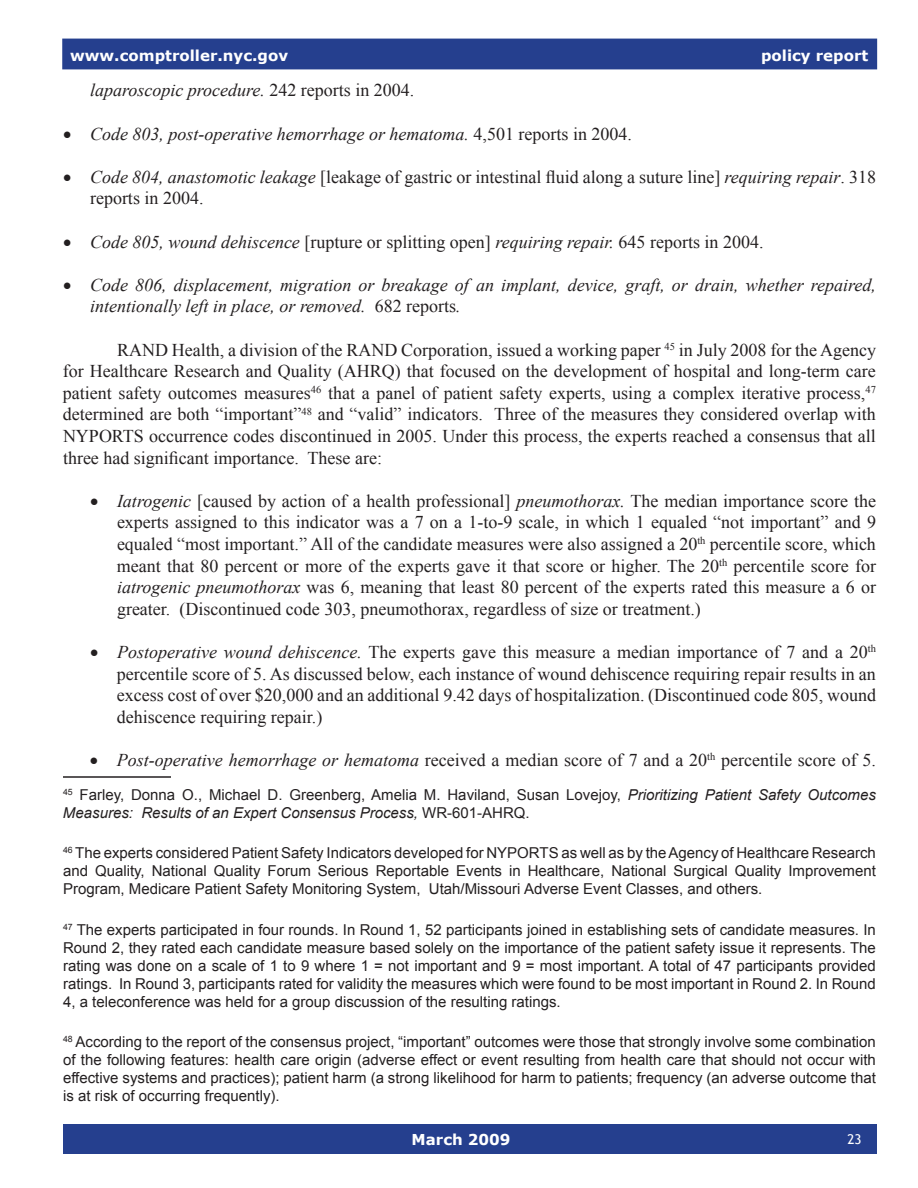
<style>
.page{position:relative;width:918px;height:1188px;background:#fff}
.page>*{position:absolute;margin:0;border:0;box-sizing:border-box;transform-origin:0 0}
.t1{font:18px/21.6px "Times New Roman";color:#231f20;text-align:justify}
.t2{font:italic 18px/21.6px "Times New Roman";color:#231f20}
.t3{font:15px/18px "Arial";color:#231f20;text-align:justify}
.t4{font:700 15px "Verdana";color:#fff}
.t5{font:13.5px "Trebuchet MS";color:#fff}
.s1{font-style:normal}
.s2{font-style:italic}
</style>
<div class="page">
<div style="left:62px;top:39px;width:815px;height:30px;background:#253f8e"></div>
<div style="left:63px;top:1125px;width:813px;height:29px;background:#253f8e"></div>
<hr style="left:63px;top:776px;width:108px;height:2px;background:#231f20">
<p class="t4" style="left:70px;top:46px;width:219px">www.comptroller.nyc.gov</p>
<p class="t2" style="left:90px;top:79px;width:326px">laparoscopic procedure. <span class="s1">242 reports in 2004.</span></p>
<p class="t2" style="left:63px;top:122px;width:571px">• Code 803, post-operative hemorrhage or hematoma. <span class="s1">4,501 reports in 2004.</span></p>
<p class="t1" style="left:90px;top:166px;width:787px;text-indent:-27px">• <span class="s2">Code 804, anastomotic leakage</span> [leakage of gastric or intestinal fluid along a suture line] <span class="s2">requiring repair</span>. 318 reports in 2004.</p>
<p class="t1" style="left:63px;top:231px;width:702px">• <span class="s2">Code 805, wound dehiscence</span> [rupture or splitting open] <span class="s2">requiring repair.</span> 645 reports in 2004.</p>
<p class="t2" style="left:90px;top:274px;width:787px;text-indent:-27px">• Code 806, displacement, migration or breakage of an implant, device, graft, or drain, whether repaired, intentionally left in place, or removed. <span class="s1">682 reports</span>.</p>
<p class="t1" style="left:63px;top:339px;width:815px;text-indent:54px">RAND Health, a division of the RAND Corporation, issued a working paper <sup>45</sup> in July 2008 for the Agency for Healthcare Research and Quality (AHRQ) that focused on the development of hospital and long-term care patient safety outcomes measures<sup>46</sup> that a panel of patient safety experts, using a complex iterative process,<sup>47 </sup>determined are both “important”<sup>48</sup> and “valid” indicators. Three of the measures they considered overlap with NYPORTS occurrence codes discontinued in 2005. Under this process, the experts reached a consensus that all three had significant importance. These are:</p>
<p class="t1" style="left:117px;top:490px;width:761px;text-indent:-27px">• <span class="s2">Iatrogenic</span> [caused by action of a health professional] <span class="s2">pneumothorax.</span> The median importance score the experts assigned to this indicator was a 7 on a 1-to-9 scale, in which 1 equaled “not important” and 9 equaled “most important.” All of the candidate measures were also assigned a 20<sup>th</sup> percentile score, which meant that 80 percent or more of the experts gave it that score or higher. The 20<sup>th</sup> percentile score for <span class="s2">iatrogenic pneumothorax</span> was 6, meaning that least 80 percent of the experts rated this measure a 6 or greater. (Discontinued code 303, pneumothorax, regardless of size or treatment.)</p>
<p class="t1" style="left:117px;top:641px;width:761px;text-indent:-27px">• <span class="s2">Postoperative wound dehiscence.</span> The experts gave this measure a median importance of 7 and a 20<sup>th </sup>percentile score of 5. As discussed below, each instance of wound dehiscence requiring repair results in an excess cost of over $20,000 and an additional 9.42 days of hospitalization. (Discontinued code 805, wound dehiscence requiring repair.)</p>
<p class="t1" style="left:90px;top:749px;width:788px">• <span class="s2">Post-operative hemorrhage or hematoma</span> received a median score of 7 and a 20<sup>th</sup> percentile score of 5.</p>
<p class="t3" style="left:63px;top:785px;width:814px"><sup>45</sup> Farley, Donna O., Michael D. Greenberg, Amelia M. Haviland, Susan Lovejoy, <span class="s2">Prioritizing Patient Safety Outcomes<br>Measures: Results of an Expert Consensus Process,</span> WR-601-AHRQ.</p>
<p class="t3" style="left:63px;top:844px;width:814px"><sup>46</sup> The experts considered Patient Safety Indicators developed for NYPORTS as well as by the Agency of Healthcare Research and Quality, National Quality Forum Serious Reportable Events in Healthcare, National Surgical Quality Improvement Program, Medicare Patient Safety Monitoring System, Utah/Missouri Adverse Event Classes, and others.</p>
<p class="t3" style="left:63px;top:920px;width:814px"><sup>47</sup> The experts participated in four rounds. In Round 1, 52 participants joined in establishing sets of candidate measures. In Round 2, they rated each candidate measure based solely on the importance of the patient safety issue it represents. The rating was done on a scale of 1 to 9 where 1 = not important and 9 = most important. A total of 47 participants provided ratings. In Round 3, participants rated for validity the measures which were found to be most important in Round 2. In Round 4, a teleconference was held for a group discussion of the resulting ratings.</p>
<p class="t3" style="left:63px;top:1033px;width:814px"><sup>48</sup> According to the report of the consensus project, “important” outcomes were those that strongly involve some combination of the following features: health care origin (adverse effect or event resulting from health care that should not occur with effective systems and practices); patient harm (a strong likelihood for harm to patients; frequency (an adverse outcome that is at risk of occurring frequently).</p>
<p class="t4" style="left:761px;top:46px;width:109px">policy report</p>
<p class="t4" style="left:412px;top:1130px;width:100px">March 2009</p>
<p class="t5" style="left:847px;top:1131px;width:16px">23</p>
</div>
